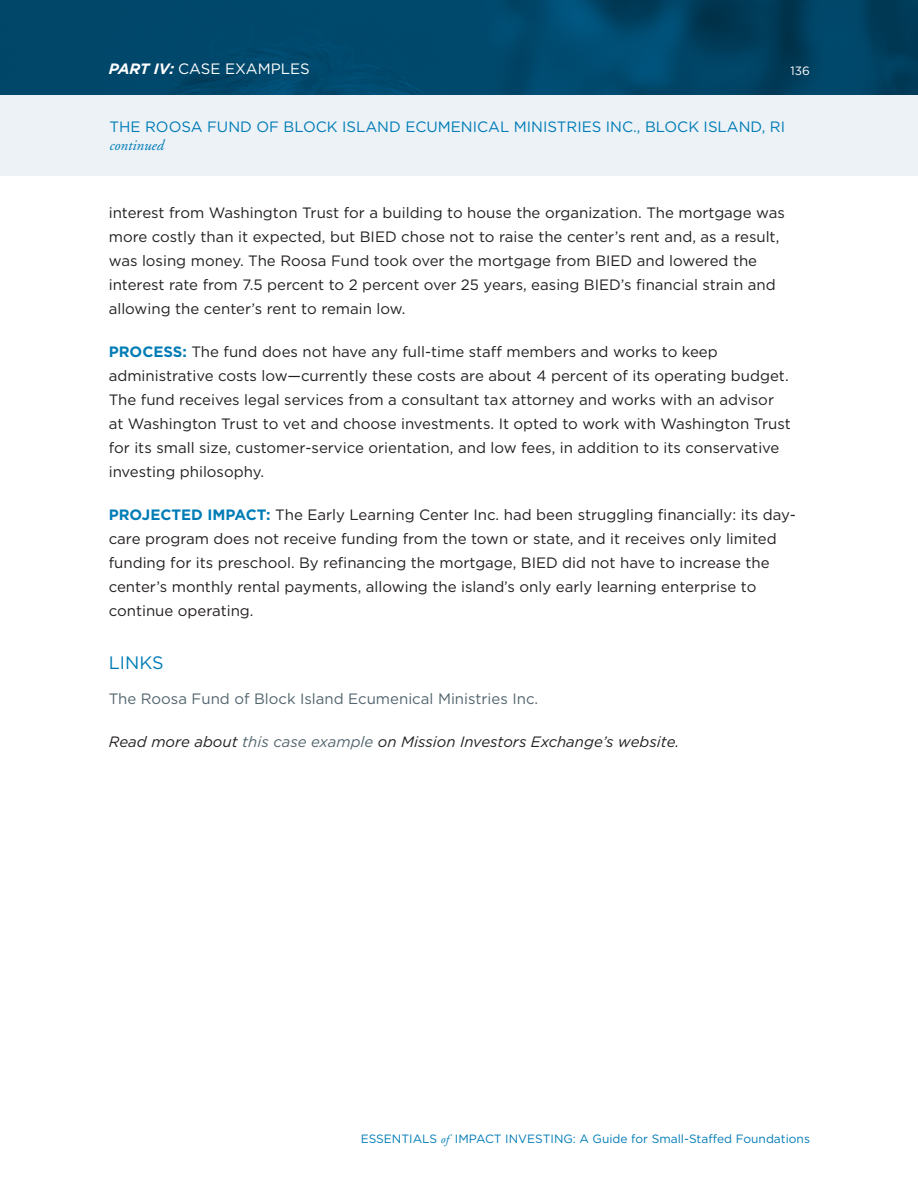
<style>
.page{position:relative;width:918px;height:1188px;background:#fff}
.page>*{position:absolute;margin:0;border:0;box-sizing:border-box;transform-origin:0 0}
.heading_2_LINKS{font:18px "Gotham";color:#007cb6}
.body{font:15px/24px "Gotham";color:#231f20}
.heading_1{font:15px/18px "Gotham";color:#007cb6}
.body-2{font:italic 15px "Gotham";color:#231f20}
.body-3{font:15px "Gotham";color:#53656e}
.t1{font:15px "Gotham";color:#fff}
.t2{font:12px "Gotham";color:#007cb6}
.t3{font:12px "Gotham";color:#fff}
.s1{font-weight:700;font-style:italic}
.s2{font-family:"Adobe Garamond";font-style:italic}
.s3{font-weight:700;color:#007cb6}
.s4{color:#53656e}
</style>
<div class="page">
<img style="left:0;top:0;width:918px;height:95px">
<div style="left:1px;top:95px;width:917px;height:81px;background:#edf2f7"></div>
<p class="t1" style="left:109px;top:60px;width:202px"><span class="s1">PART IV:</span> CASE EXAMPLES</p>
<p class="t3" style="left:791px;top:64px;width:21px">136</p>
<p class="t1" style="left:159px;top:60px;width:248px"><span class="s1">:</span> IMPACT INVESTING OVERVIEW</p>
<p class="heading_1" style="left:109px;top:117px;width:677px">THE ROOSA FUND OF BLOCK ISLAND ECUMENICAL MINISTRIES INC., BLOCK ISLAND, RI <span class="s2">continued</span></p>
<p class="body" style="left:109px;top:200px;width:678px">interest from Washington Trust for a building to house the organization. The mortgage was more costly than it expected, but BIED chose not to raise the center’s rent and, as a result, was losing money. The Roosa Fund took over the mortgage from BIED and lowered the interest rate from 7.5 percent to 2 percent over 25 years, easing BIED’s financial strain and allowing the center’s rent to remain low.</p>
<p class="body" style="left:109px;top:339px;width:684px"><span class="s3">PROCESS:</span> The fund does not have any full-time staff members and works to keep administrative costs low—currently these costs are about 4 percent of its operating budget.<br>The fund receives legal services from a consultant tax attorney and works with an advisor at Washington Trust to vet and choose investments. It opted to work with Washington Trust for its small size, customer-service orientation, and low fees, in addition to its conservative investing philosophy.</p>
<p class="body" style="left:109px;top:502px;width:689px"><span class="s3">PROJECTED IMPACT:</span> The Early Learning Center Inc. had been struggling financially: its day&shy;care program does not receive funding from the town or state, and it receives only limited funding for its preschool. By refinancing the mortgage, BIED did not have to increase the center’s monthly rental payments, allowing the island’s only early learning enterprise to continue operating.</p>
<p class="heading_2_LINKS" style="left:109px;top:653px;width:56px">LINKS</p>
<p class="body-3" style="left:109px;top:690px;width:431px">The Roosa Fund of Block Island Ecumenical Ministries Inc.</p>
<p class="body-2" style="left:109px;top:733px;width:572px">Read more about <span class="s4">this case example</span> on Mission Investors Exchange’s website.</p>
<p class="t2" style="left:361px;top:1132px;width:451px">ESSENTIALS <span class="s2">of</span> IMPACT INVESTING: A Guide for Small-Staffed Foundations</p>
</div>
